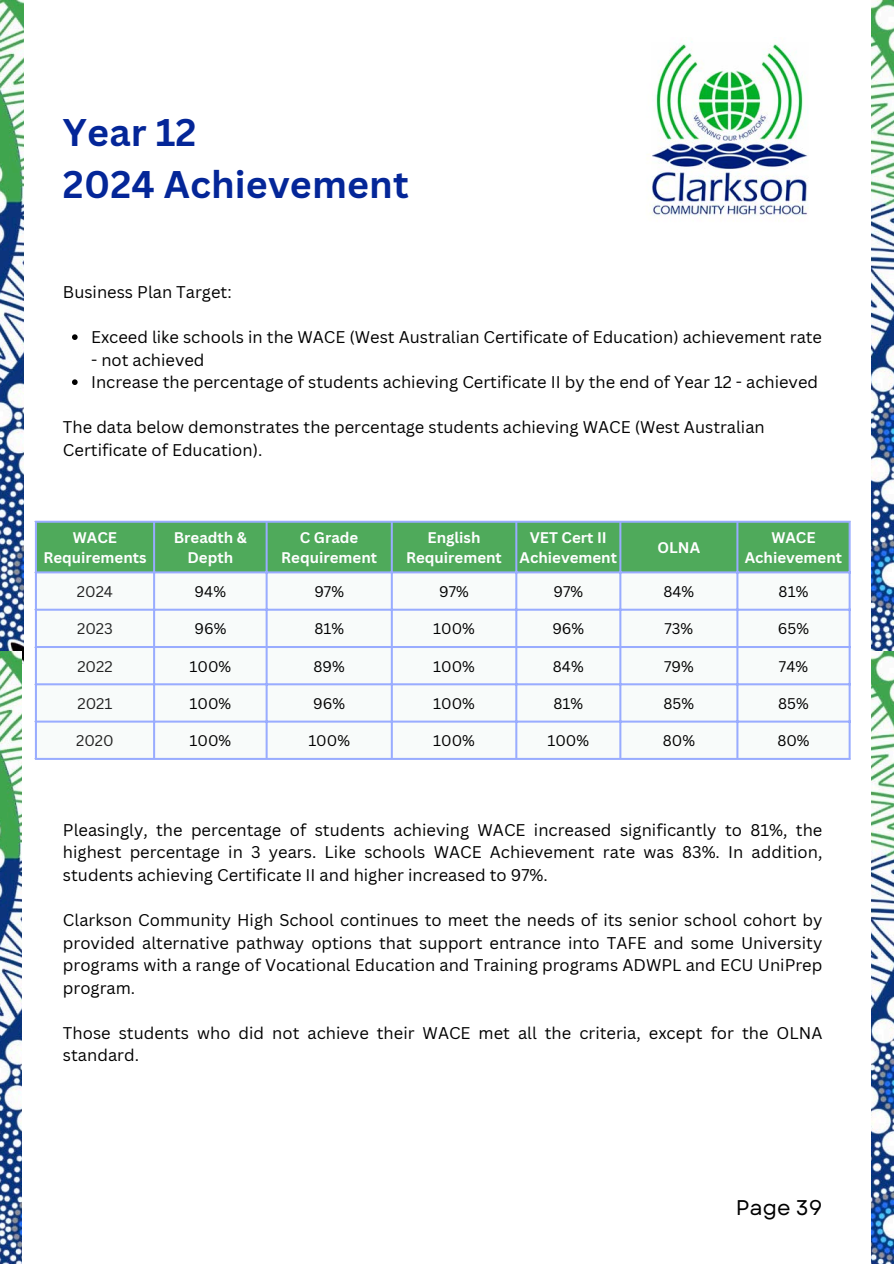
<style>
.page{position:relative;width:894px;height:1264px;background:#fff}
.page>*{position:absolute;margin:0;border:0;box-sizing:border-box;transform-origin:0 0}
.t1{font:700 37.5px/51.8px "Canva Sans";letter-spacing:.005em;color:#042698}
.t2{font:21.3px "Garet";color:#000}
.t3{font:16.5px/22.5px "Canva Sans";color:#000}
.t4{font:700 15px/20.2px "Canva Sans";color:#fefefe;text-align:center}
.t5{font:15px "Canva Sans";color:#000}
.t6{font:15px "Canva Sans";color:#222}
</style>
<div class="page">
<img style="left:871px;top:0;width:22px;height:652px">
<img style="left:0;top:0;width:24px;height:663px">
<img style="left:0;top:652px;width:22px;height:611px">
<img style="left:871px;top:652px;width:22px;height:611px">
<img style="left:648px;top:41px;width:160px;height:180px">
<svg style="left:72px;top:334px;width:6px;height:6px"></svg>
<svg style="left:72px;top:379px;width:6px;height:6px"></svg>
<div style="left:37px;top:522px;width:811px;height:49px;background:#4faa5b"></div>
<svg style="left:37px;top:573px;width:811px;height:185px"></svg>
<hr style="left:35px;top:522px;width:2px;height:236px;background:#99acff">
<hr style="left:153px;top:522px;width:2px;height:236px;background:#99acff">
<hr style="left:265px;top:522px;width:2px;height:236px;background:#99acff">
<hr style="left:390px;top:522px;width:3px;height:236px;background:#99acff">
<hr style="left:515px;top:522px;width:2px;height:236px;background:#99acff">
<hr style="left:619px;top:522px;width:2px;height:236px;background:#99acff">
<hr style="left:736px;top:522px;width:2px;height:236px;background:#99acff">
<hr style="left:848px;top:522px;width:2px;height:236px;background:#99acff">
<hr style="left:35px;top:520px;width:815px;height:2px;background:#99acff">
<hr style="left:35px;top:571px;width:815px;height:2px;background:#99acff">
<hr style="left:35px;top:608px;width:815px;height:2px;background:#99acff">
<hr style="left:35px;top:646px;width:815px;height:2px;background:#99acff">
<hr style="left:35px;top:683px;width:815px;height:2px;background:#99acff">
<hr style="left:35px;top:720px;width:815px;height:2px;background:#99acff">
<hr style="left:35px;top:758px;width:815px;height:2px;background:#99acff">
<p class="t1" style="left:63px;top:106px;width:347px">Year 12<br>2024 Achievement</p>
<h1 class="t3" style="left:63px;top:281px;width:170px">Business Plan Target:</h1>
<p class="t3" style="left:91px;top:326px;width:732px">Exceed like schools in the WACE (West Australian Certificate of Education) achievement rate</p>
<p class="t3" style="left:91px;top:348px;width:115px">- not achieved</p>
<p class="t3" style="left:91px;top:371px;width:728px">Increase the percentage of students achieving Certificate II by the end of Year 12 - achieved</p>
<p class="t3" style="left:63px;top:416px;width:703px">The data below demonstrates the percentage students achieving WACE (West Australian<br>Certificate of Education).</p>
<p class="t4" style="left:43px;top:527px;width:105px">WACE<br>Requirements</p>
<p class="t4" style="left:174px;top:527px;width:74px">Breadth &amp;<br>Depth</p>
<p class="t4" style="left:281px;top:527px;width:97px">C Grade<br>Requirement</p>
<p class="t4" style="left:406px;top:527px;width:97px">English<br>Requirement</p>
<p class="t4" style="left:519px;top:527px;width:99px">VET Cert II<br>Achievement</p>
<p class="t4" style="left:657px;top:537px;width:44px">OLNA</p>
<p class="t4" style="left:744px;top:527px;width:99px">WACE<br>Achievement</p>
<p class="t6" style="left:77px;top:581px;width:38px">2024</p>
<p class="t5" style="left:195px;top:581px;width:33px">94%</p>
<p class="t5" style="left:314px;top:581px;width:31px">97%</p>
<p class="t5" style="left:439px;top:581px;width:31px">97%</p>
<p class="t5" style="left:553px;top:581px;width:31px">97%</p>
<p class="t5" style="left:663px;top:581px;width:32px">84%</p>
<p class="t5" style="left:778px;top:581px;width:31px">81%</p>
<p class="t6" style="left:77px;top:618px;width:37px">2023</p>
<p class="t5" style="left:194px;top:618px;width:33px">96%</p>
<p class="t5" style="left:314px;top:618px;width:31px">81%</p>
<p class="t5" style="left:433px;top:618px;width:43px">100%</p>
<p class="t5" style="left:552px;top:618px;width:33px">96%</p>
<p class="t5" style="left:664px;top:618px;width:30px">73%</p>
<p class="t5" style="left:777px;top:618px;width:33px">65%</p>
<p class="t6" style="left:77px;top:655px;width:37px">2022</p>
<p class="t5" style="left:189px;top:655px;width:43px">100%</p>
<p class="t5" style="left:313px;top:655px;width:33px">89%</p>
<p class="t5" style="left:433px;top:655px;width:43px">100%</p>
<p class="t5" style="left:552px;top:655px;width:32px">84%</p>
<p class="t5" style="left:663px;top:655px;width:31px">79%</p>
<p class="t5" style="left:778px;top:655px;width:31px">74%</p>
<p class="t6" style="left:77px;top:693px;width:37px">2021</p>
<p class="t5" style="left:189px;top:693px;width:43px">100%</p>
<p class="t5" style="left:313px;top:693px;width:33px">96%</p>
<p class="t5" style="left:433px;top:693px;width:43px">100%</p>
<p class="t5" style="left:553px;top:693px;width:31px">81%</p>
<p class="t5" style="left:663px;top:693px;width:32px">85%</p>
<p class="t5" style="left:778px;top:693px;width:32px">85%</p>
<p class="t6" style="left:76px;top:730px;width:39px">2020</p>
<p class="t5" style="left:189px;top:730px;width:43px">100%</p>
<p class="t5" style="left:308px;top:730px;width:43px">100%</p>
<p class="t5" style="left:433px;top:730px;width:43px">100%</p>
<p class="t5" style="left:547px;top:730px;width:43px">100%</p>
<p class="t5" style="left:662px;top:730px;width:34px">80%</p>
<p class="t5" style="left:777px;top:730px;width:34px">80%</p>
<p class="t3" style="left:63px;top:818px;width:760px;text-align:justify">Pleasingly, the percentage of students achieving WACE increased significantly to 81%, the highest percentage in 3 years. Like schools WACE Achievement rate was 83%. In addition, students achieving Certificate II and higher increased to 97%.</p>
<p class="t3" style="left:63px;top:908px;width:760px;text-align:justify">Clarkson Community High School continues to meet the needs of its senior school cohort by provided alternative pathway options that support entrance into TAFE and some University programs with a range of Vocational Education and Training programs ADWPL and ECU UniPrep program.</p>
<p class="t3" style="left:63px;top:1020px;width:760px">Those students who did not achieve their WACE met all the criteria, except for the OLNA standard.</p>
<p class="t2" style="left:735px;top:1191px;width:88px">Page 39</p>
</div>
